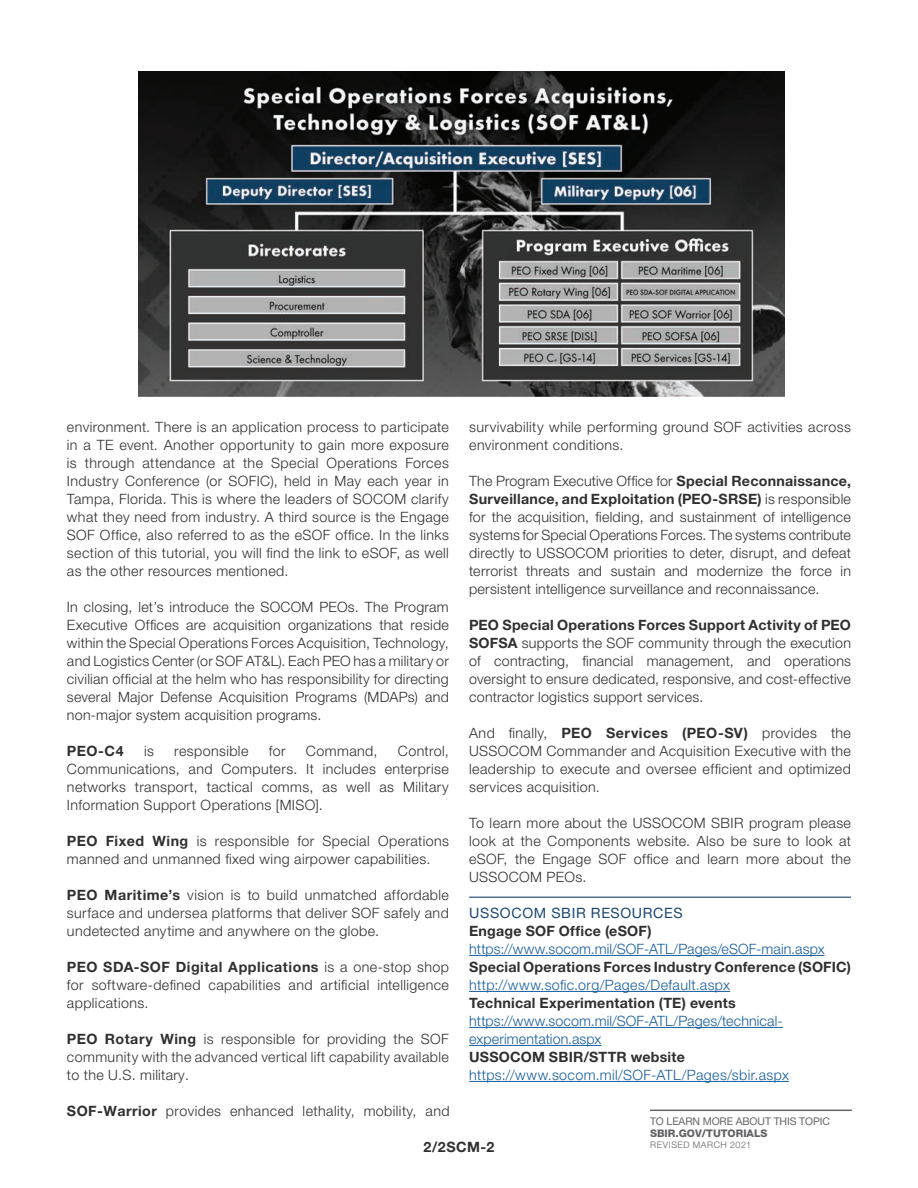
<style>
.page{position:relative;width:918px;height:1188px;background:#fff}
.page>*{position:absolute;margin:0;border:0;box-sizing:border-box;transform-origin:0 0}
.t1{font:300 14.25px/18px "Helvetica Neue LT Std";letter-spacing:.03em;color:#312f30;text-align:justify}
.t2{font:700 14.25px "Helvetica Neue LT Std";letter-spacing:.015em;color:#312f30}
.t3{font:300 14.25px/18px "Helvetica Neue LT Std";letter-spacing:.01em;color:#175d9e}
.t4{font:300 14.25px "Helvetica Neue LT Std";letter-spacing:.03em;color:#175d9e}
.t5{font:14.25px "Helvetica Neue LT Std";letter-spacing:.045em;color:#194672}
.t6{font:10.5px "Helvetica Neue";letter-spacing:-.01em;color:#636366}
.t7{font:800 10.5px "Helvetica Neue LT Std";color:#636366}
.t8{font:300 9px "Helvetica Neue LT Std";letter-spacing:.06em;color:#636366}
.s1{font-weight:700}
</style>
<div class="page">
<hr style="left:650px;top:1110px;width:202px;height:1px;background:#636366">
<hr style="left:469px;top:897px;width:382px;height:1px;background:#194672">
<hr style="left:469px;top:955px;width:356px;height:1px;background:#175d9e">
<hr style="left:469px;top:991px;width:261px;height:1px;background:#175d9e">
<hr style="left:469px;top:1027px;width:314px;height:1px;background:#175d9e">
<hr style="left:469px;top:1045px;width:132px;height:1px;background:#175d9e">
<hr style="left:469px;top:1081px;width:320px;height:1px;background:#175d9e">
<img style="left:138px;top:71px;width:646px;height:326px">
<p class="t1" style="left:469px;top:418px;width:383px">survivability while performing ground SOF activities across environment conditions.</p>
<p class="t1" style="left:469px;top:472px;width:383px">The Program Executive Offce for <span class="s1">Special Reconnaissance, Surveillance, and Exploitation (PEO-SRSE)</span> is responsible for the acquisition, felding, and sustainment of intelligence systems for Special Operations Forces. The systems contribute directly to USSOCOM priorities to deter, disrupt, and defeat terrorist threats and sustain and modernize the force in persistent intelligence surveillance and reconnaissance.</p>
<p class="t1" style="left:469px;top:616px;width:383px"><span class="s1">PEO Special Operations Forces Support Activity of PEO SOFSA</span> supports the SOF community through the execution of contracting, fnancial management, and operations oversight to ensure dedicated, responsive, and cost-effective contractor logistics support services.</p>
<p class="t1" style="left:469px;top:724px;width:383px">And fnally, <span class="s1">PEO Services (PEO-SV)</span> provides the USSOCOM Commander and Acquisition Executive with the leadership to execute and oversee effcient and optimized services acquisition.</p>
<p class="t1" style="left:469px;top:814px;width:383px">To learn more about the USSOCOM SBIR program please look at the Components website. Also be sure to look at eSOF, the Engage SOF offce and learn more about the USSOCOM PEOs.</p>
<p class="t5" style="left:469px;top:904px;width:215px">USSOCOM SBIR RESOURCES</p>
<p class="t2" style="left:469px;top:922px;width:184px">Engage SOF Offce (eSOF)</p>
<p class="t3" style="left:469px;top:940px;width:357px">https://www.socom.mil/SOF-ATL/Pages/eSOF-main.aspx</p>
<p class="t2" style="left:469px;top:958px;width:383px">Special Operations Forces Industry Conference (SOFIC)</p>
<p class="t4" style="left:469px;top:976px;width:262px">http://www.sofc.org/Pages/Default.aspx</p>
<p class="t2" style="left:469px;top:994px;width:268px">Technical Experimentation (TE) events</p>
<p class="t3" style="left:469px;top:1012px;width:315px">https://www.socom.mil/SOF-ATL/Pages/technical&shy;experimentation.aspx</p>
<p class="t2" style="left:469px;top:1048px;width:217px">USSOCOM SBIR/STTR website</p>
<p class="t4" style="left:469px;top:1066px;width:321px">https://www.socom.mil/SOF-ATL/Pages/sbir.aspx</p>
<p class="t6" style="left:650px;top:1115px;width:181px">TO LEARN MORE ABOUT THIS TOPIC</p>
<p class="t7" style="left:650px;top:1127px;width:119px">SBIR.GOV/TUTORIALS</p>
<p class="t8" style="left:650px;top:1139px;width:103px">REVISED MARCH 2021</p>
<p class="t1" style="left:67px;top:418px;width:383px">environment. There is an application process to participate in a TE event. Another opportunity to gain more exposure is through attendance at the Special Operations Forces Industry Conference (or SOFIC), held in May each year in Tampa, Florida. This is where the leaders of SOCOM clarify what they need from industry. A third source is the Engage SOF Offce, also referred to as the eSOF offce. In the links section of this tutorial, you will fnd the link to eSOF, as well as the other resources mentioned.</p>
<p class="t1" style="left:67px;top:598px;width:383px">In closing, let’s introduce the SOCOM PEOs. The Program Executive Offces are acquisition organizations that reside within the Special Operations Forces Acquisition, Technology, and Logistics Center (or SOF AT&amp;L). Each PEO has a military or civilian offcial at the helm who has responsibility for directing several Major Defense Acquisition Programs (MDAPs) and non-major system acquisition programs.</p>
<p class="t2" style="left:67px;top:742px;width:58px">PEO-C4</p>
<p class="t1" style="left:144px;top:742px;width:11px">is</p>
<p class="t1" style="left:174px;top:742px;width:76px">responsible</p>
<p class="t1" style="left:269px;top:742px;width:18px">for</p>
<p class="t1" style="left:306px;top:742px;width:73px">Command,</p>
<p class="t1" style="left:67px;top:742px;width:383px;text-indent:331px">Control, Communications, and Computers. It includes enterprise networks transport, tactical comms, as well as Military Information Support Operations [MISO].</p>
<p class="t1" style="left:67px;top:831px;width:383px"><span class="s1">PEO Fixed Wing</span> is responsible for Special Operations manned and unmanned fxed wing airpower capabilities.</p>
<p class="t1" style="left:67px;top:885px;width:383px"><span class="s1">PEO Maritime’s</span> vision is to build unmatched affordable surface and undersea platforms that deliver SOF safely and undetected anytime and anywhere on the globe.</p>
<p class="t1" style="left:67px;top:957px;width:384px"><span class="s1">PEO SDA-SOF Digital Applications</span> is a one-stop shop for software-defned capabilities and artifcial intelligence applications.</p>
<p class="t1" style="left:67px;top:1029px;width:383px"><span class="s1">PEO Rotary Wing</span> is responsible for providing the SOF community with the advanced vertical lift capability available to the U.S. military.</p>
<p class="t1" style="left:67px;top:1101px;width:384px"><span class="s1">SOF-Warrior</span> provides enhanced lethality, mobility, and</p>
<p class="t2" style="left:424px;top:1138px;width:72px">2/2SCM-2</p>
</div>
